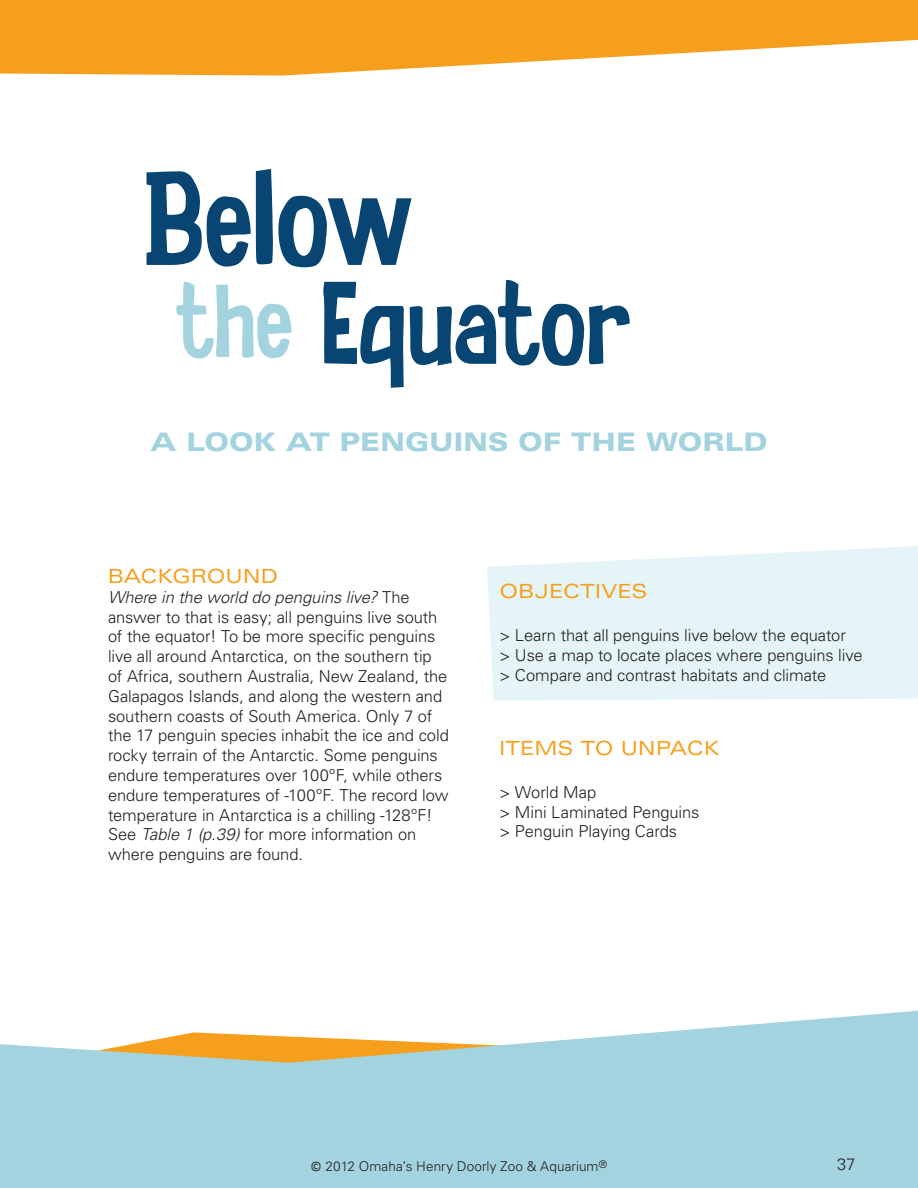
<style>
.page{position:relative;width:918px;height:1188px;background:#fff}
.page>*{position:absolute;margin:0;border:0;box-sizing:border-box;transform-origin:0 0}
.Heading_1{font:133.05px "Salade Fiestas";letter-spacing:-.01em;color:#094573}
.Heading_1-2{font:115.5px "Salade Fiestas";letter-spacing:-.015em;color:#094573}
.Heading_1-3{font:103.2px "Salade Fiestas";color:#a3d3df}
.Heading_2{font:900 expanded 25.5px "Univers LT Std";letter-spacing:-.01em;color:#a3d3df}
.Subheading_1{font:expanded 19.5px "Univers LT Std";letter-spacing:.005em;color:#f69f1d}
.t1{font:300 16.5px/19.8px "Univers LT Std";letter-spacing:-.005em;color:#231f20}
.t2{font:300 13.5px "Univers LT Std";letter-spacing:.005em;color:#231f20}
.s1{font-style:italic}
.s2{font-family:"Calibri";font-weight:400}
</style>
<div class="page">
<svg style="left:487px;top:546px;width:431px;height:155px;background:#e7f4f6"></svg>
<svg style="left:0;top:1011px;width:918px;height:177px;background:#b2d7db"></svg>
<svg style="left:0;top:0;width:918px;height:76px;fill:#f69f1d"></svg>
<p class="Heading_1" style="left:143px;top:137px;width:273px">Below</p>
<p class="Heading_1-3" style="left:175px;top:257px;width:120px">the</p>
<p class="Heading_1-2" style="left:320px;top:252px;width:312px">Equator</p>
<p class="Heading_2" style="left:150px;top:427px;width:619px">A LOOK AT PENGUINS OF THE WORLD</p>
<p class="Subheading_1" style="left:108px;top:565px;width:172px">BACKGROUND</p>
<p class="t1" style="left:108px;top:587px;width:342px"><span class="s1">Where in the world do penguins live?</span> The answer to that is easy; all penguins live south of the equator! To be more specific penguins live all around Antarctica, on the southern tip of Africa, southern Australia, New Zealand, the Galapagos Islands, and along the western and southern coasts of South America. Only 7 of the 17 penguin species inhabit the ice and cold rocky terrain of the Antarctic. Some penguins endure temperatures over 100oF, while others endure temperatures of -100oF. The record low temperature in Antarctica is a chilling -128oF!<br>See <span class="s1">Table 1 (p.39)</span> for more information on where penguins are found.</p>
<p class="Subheading_1" style="left:500px;top:580px;width:149px">OBJECTIVES</p>
<p class="t1" style="left:500px;top:626px;width:348px">&gt; Learn that all penguins live below the equator</p>
<p class="t1" style="left:500px;top:645px;width:365px">&gt; Use a map to locate places where penguins live</p>
<p class="t1" style="left:500px;top:665px;width:328px">&gt; Compare and contrast habitats and climate</p>
<p class="Subheading_1" style="left:500px;top:736px;width:222px">ITEMS TO UNPACK</p>
<p class="t1" style="left:500px;top:782px;width:98px">&gt; World Map</p>
<p class="t1" style="left:500px;top:802px;width:201px">&gt; Mini Laminated Penguins</p>
<p class="t1" style="left:500px;top:822px;width:179px">&gt; Penguin Playing Cards</p>
<p class="t2" style="left:311px;top:1158px;width:298px"><span class="s2">©</span> 2012 Omaha’s Henry Doorly Zoo &amp; Aquarium<sup>®</sup></p>
<p class="t1" style="left:837px;top:1154px;width:20px">37</p>
</div>
